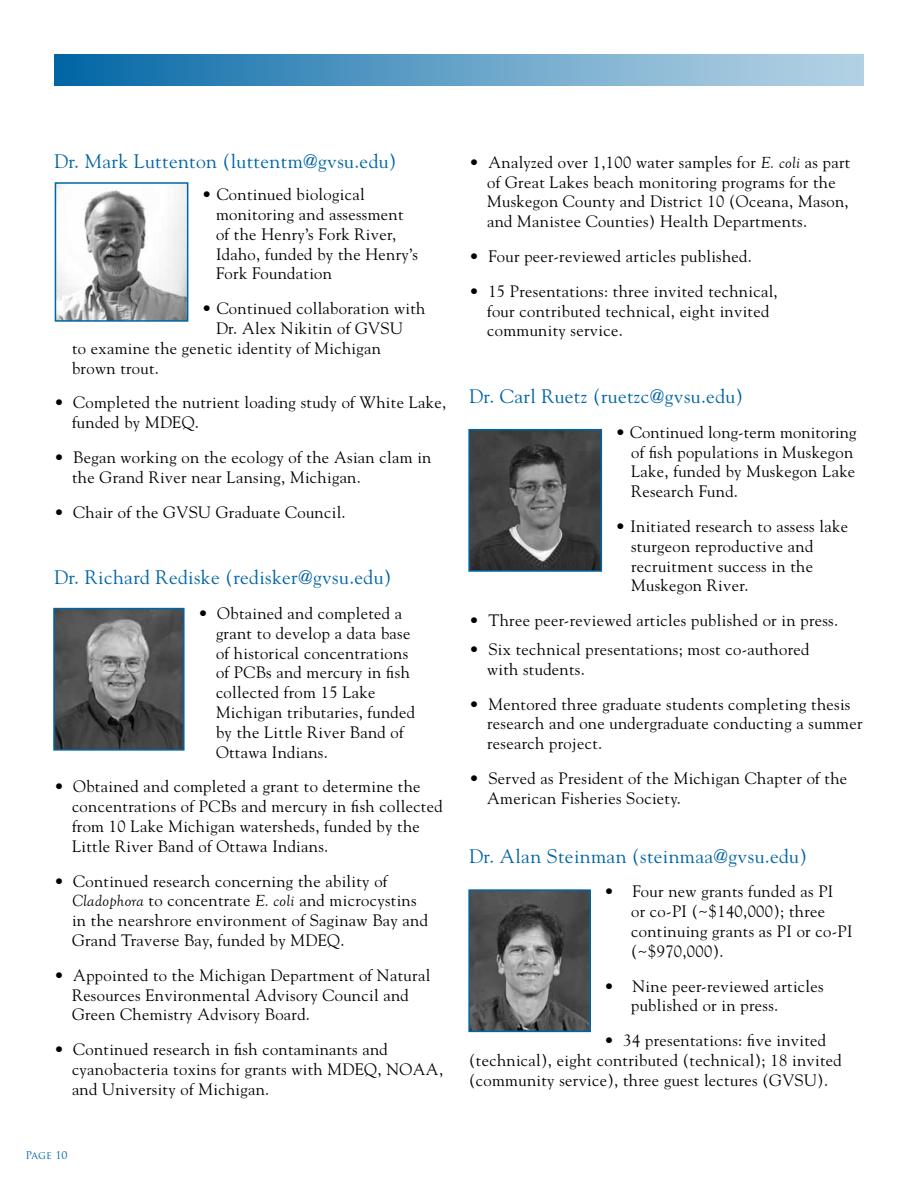
<style>
.page{position:relative;width:918px;height:1188px;background:#fff}
.page>*{position:absolute;margin:0;border:0;box-sizing:border-box;transform-origin:0 0}
.t1{font:19.5px "Goudy";letter-spacing:.02em;color:#0065a4}
.t2{font:16.5px/19.8px "Goudy";letter-spacing:.02em;color:#000}
.t3{font:10.5px "Trajan Pro";color:#0065a4}
.s1{font-family:"Goudy Old Style T";font-style:italic}
</style>
<div class="page">
<div style="left:54px;top:54px;width:810px;height:32px;background:linear-gradient(to right,#0769a7,#bdd7e8)"></div>
<img style="left:58px;top:185px;width:127px;height:134px">
<div style="left:55px;top:182px;width:133px;height:140px;border:2px solid #0065a4"></div>
<img style="left:56px;top:611px;width:126px;height:137px">
<div style="left:53px;top:608px;width:132px;height:143px;border:2px solid #0065a4"></div>
<img style="left:471px;top:432px;width:128px;height:137px">
<div style="left:468px;top:429px;width:134px;height:143px;border:2px solid #0065a4"></div>
<img style="left:471px;top:892px;width:117px;height:137px">
<div style="left:468px;top:889px;width:123px;height:143px;border:2px solid #0065a4"></div>
<p class="t1" style="left:54px;top:149px;width:344px">Dr. Mark Luttenton (luttentm@gvsu.edu)</p>
<p class="t2" style="left:216px;top:184px;width:203px;text-indent:-14px">• Continued biological monitoring and assessment of the Henry’s Fork River,<br>Idaho, funded by the Henry’s<br>Fork Foundation</p>
<p class="t2" style="left:202px;top:298px;width:225px">• Continued collaboration with</p>
<p class="t2" style="left:216px;top:318px;width:188px">Dr. Alex Nikitin of GVSU</p>
<p class="t2" style="left:72px;top:338px;width:310px">to examine the genetic identity of Michigan</p>
<p class="t2" style="left:72px;top:357px;width:89px">brown trout.</p>
<p class="t2" style="left:72px;top:392px;width:376px;text-indent:-18px">• Completed the nutrient loading study of White Lake, funded by MDEQ.</p>
<p class="t2" style="left:72px;top:447px;width:361px;text-indent:-18px">• Began working on the ecology of the Asian clam in the Grand River near Lansing, Michigan.</p>
<p class="t2" style="left:54px;top:501px;width:293px">• Chair of the GVSU Graduate Council.</p>
<p class="t1" style="left:54px;top:565px;width:339px">Dr. Richard Rediske (redisker@gvsu.edu)</p>
<p class="t2" style="left:216px;top:603px;width:201px;text-indent:-18px">• Obtained and completed a grant to develop a data base of historical concentrations of PCBs and mercury in fish collected from 15 Lake<br>Michigan tributaries, funded by the Little River Band of<br>Ottawa Indians.</p>
<p class="t2" style="left:72px;top:776px;width:372px;text-indent:-18px">• Obtained and completed a grant to determine the concentrations of PCBs and mercury in fish collected from 10 Lake Michigan watersheds, funded by the Little River Band of Ottawa Indians.</p>
<p class="t2" style="left:72px;top:870px;width:358px;text-indent:-18px">• Continued research concerning the ability of <span class="s1">Cladophora</span> to concentrate <span class="s1">E. coli</span> and microcystins in the nearshrore environment of Saginaw Bay and Grand Traverse Bay, funded by MDEQ.</p>
<p class="t2" style="left:72px;top:965px;width:360px;text-indent:-18px">• Appointed to the Michigan Department of Natural<br>Resources Environmental Advisory Council and<br>Green Chemistry Advisory Board.</p>
<p class="t2" style="left:72px;top:1039px;width:373px;text-indent:-18px">• Continued research in fish contaminants and cyanobacteria toxins for grants with MDEQ, NOAA, and University of Michigan.</p>
<p class="t3" style="left:25px;top:1149px;width:43px">Page 10</p>
<p class="t2" style="left:487px;top:152px;width:365px;text-indent:-18px">• Analyzed over 1,100 water samples for <span class="s1">E. coli</span> as part of Great Lakes beach monitoring programs for the Muskegon County and District 10 (Oceana, Mason, and Manistee Counties) Health Departments.</p>
<p class="t2" style="left:469px;top:246px;width:284px">• Four peer-reviewed articles published.</p>
<p class="t2" style="left:487px;top:281px;width:292px;text-indent:-18px">• 15 Presentations: three invited technical, four contributed technical, eight invited community service.</p>
<p class="t1" style="left:469px;top:384px;width:276px">Dr. Carl Ruetz (ruetzc@gvsu.edu)</p>
<p class="t2" style="left:631px;top:422px;width:227px;text-indent:-16px">• Continued long-term monitoring of fish populations in Muskegon<br>Lake, funded by Muskegon Lake<br>Research Fund.</p>
<p class="t2" style="left:631px;top:516px;width:218px;text-indent:-16px">• Initiated research to assess lake sturgeon reproductive and recruitment success in the<br>Muskegon River.</p>
<p class="t2" style="left:469px;top:610px;width:371px">• Three peer-reviewed articles published or in press.</p>
<p class="t2" style="left:487px;top:639px;width:324px;text-indent:-18px">• Six technical presentations; most co-authored with students.</p>
<p class="t2" style="left:487px;top:693px;width:377px;text-indent:-18px">• Mentored three graduate students completing thesis research and one undergraduate conducting a summer research project.</p>
<p class="t2" style="left:487px;top:768px;width:362px;text-indent:-18px">• Served as President of the Michigan Chapter of the<br>American Fisheries Society.</p>
<p class="t1" style="left:469px;top:844px;width:339px">Dr. Alan Steinman (steinmaa@gvsu.edu)</p>
<p class="t2" style="left:631px;top:881px;width:223px;text-indent:-27px">• Four new grants funded as PI<br>or co-PI (~$140,000); three continuing grants as PI or co-PI (~$970,000).</p>
<p class="t2" style="left:631px;top:975px;width:194px;text-indent:-27px">• Nine peer-reviewed articles published or in press.</p>
<p class="t2" style="left:469px;top:1030px;width:374px;text-indent:135px">• 34 presentations: five invited (technical), eight contributed (technical); 18 invited (community service), three guest lectures (GVSU).</p>
</div>
